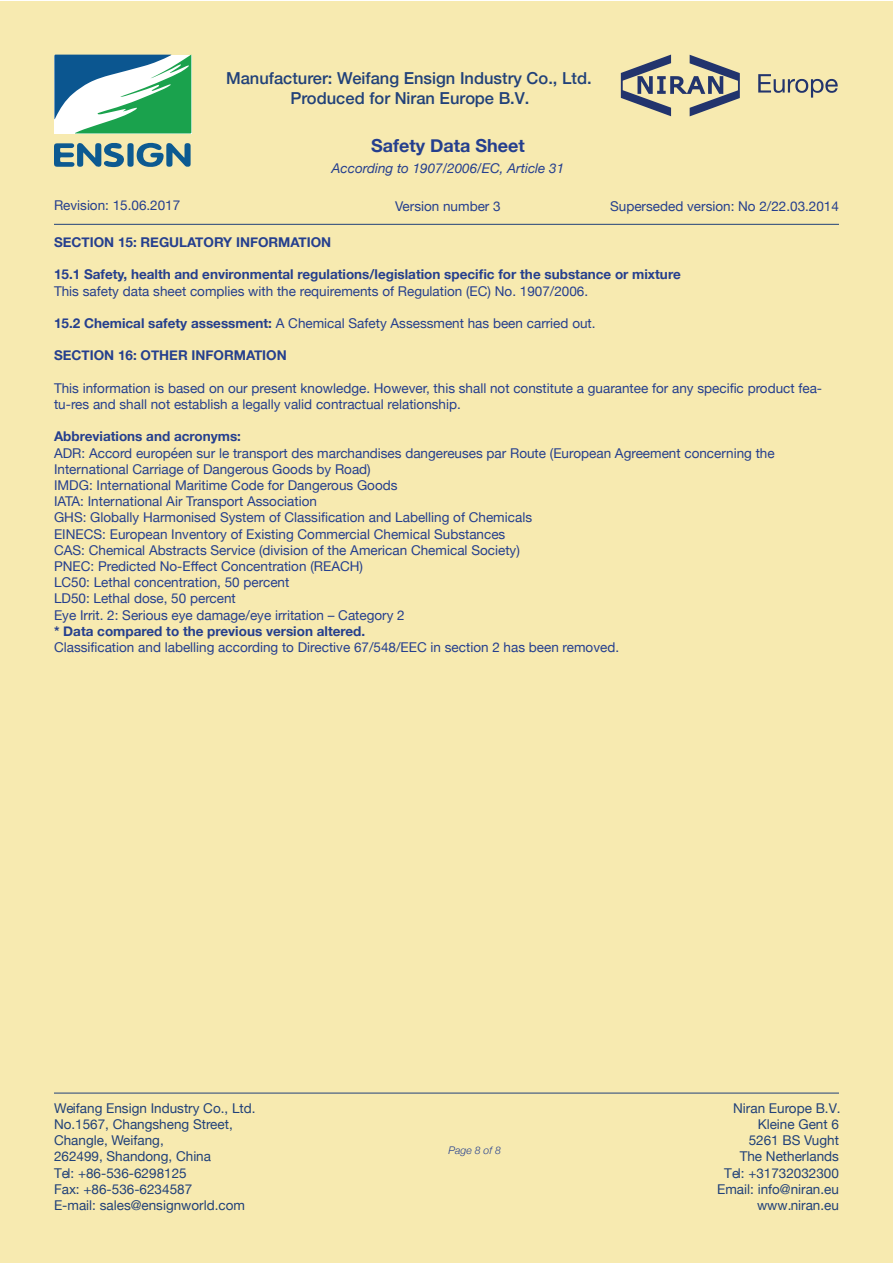
<style>
.page{position:relative;width:893px;height:1263px;background:#fff}
.page>*{position:absolute;margin:0;border:0;box-sizing:border-box;transform-origin:0 0}
.t1{font:700 18px "Helvetica Neue";color:#253f8e}
.t2{font:500 16.5px/19.8px "Helvetica Neue";color:#214179;text-align:center}
.t3{font:13.5px/16.2px "Helvetica Neue";color:#253f8e}
.t4{font:13.5px/16.2px "Helvetica Neue";color:#214179;text-align:right}
.t5{font:700 13.5px "Helvetica Neue";color:#253f8e}
.t6{font:italic 13.5px "Helvetica Neue";color:#253f8e}
.t7{font:italic 300 10.5px "Helvetica Neue";color:#253f8e}
.s1{font-weight:700}
</style>
<div class="page">
<div style="left:0;top:1px;width:893px;height:1262px;background:#f7eab0"></div>
<svg style="left:758px;top:74px;width:80px;height:24px"></svg>
<svg style="left:621px;top:55px;width:119px;height:61px"></svg>
<svg style="left:54px;top:55px;width:137px;height:78px;background:#71b4a4"></svg>
<svg style="left:54px;top:142px;width:137px;height:25px"></svg>
<hr style="left:54px;top:224px;width:785px;height:1px;background:#214179">
<hr style="left:54px;top:1093px;width:785px;height:1px;background:#214179">
<p class="t2" style="left:226px;top:67px;width:367px">Manufacturer: Weifang Ensign Industry Co., Ltd.<br>Produced for Niran Europe B.V.</p>
<h1 class="t1" style="left:371px;top:131px;width:155px">Safety Data Sheet</h1>
<p class="t6" style="left:331px;top:159px;width:234px">According to 1907/2006/EC, Article 31</p>
<p class="t3" style="left:54px;top:198px;width:128px">Revision: 15.06.2017</p>
<p class="t3" style="left:395px;top:199px;width:107px">Version number 3</p>
<p class="t3" style="left:610px;top:199px;width:230px">Superseded version: No 2/22.03.2014</p>
<p class="t5" style="left:54px;top:232px;width:279px">SECTION 15: REGULATORY INFORMATION</p>
<p class="t5" style="left:54px;top:264px;width:628px">15.1 Safety, health and environmental regulations/legislation specific for the substance or mixture</p>
<p class="t3" style="left:54px;top:283px;width:536px">This safety data sheet complies with the requirements of Regulation (EC) No. 1907/2006.</p>
<p class="t3" style="left:54px;top:316px;width:543px"><span class="s1">15.2 Chemical safety assessment:</span> A Chemical Safety Assessment has been carried out.</p>
<p class="t5" style="left:54px;top:345px;width:234px">SECTION 16: OTHER INFORMATION</p>
<p class="t3" style="left:54px;top:381px;width:770px">This information is based on our present knowledge. However, this shall not constitute a guarantee for any specific product fea&shy;tu-res and shall not establish a legally valid contractual relationship.</p>
<p class="t5" style="left:54px;top:426px;width:188px">Abbreviations and acronyms:</p>
<p class="t3" style="left:54px;top:445px;width:722px">ADR: Accord européen sur le transport des marchandises dangereuses par Route (European Agreement concerning the International Carriage of Dangerous Goods by Road)<br>IMDG: International Maritime Code for Dangerous Goods<br>IATA: International Air Transport Association<br>GHS: Globally Harmonised System of Classification and Labelling of Chemicals<br>EINECS: European Inventory of Existing Commercial Chemical Substances<br>CAS: Chemical Abstracts Service (division of the American Chemical Society)<br>PNEC: Predicted No-Effect Concentration (REACH)<br>LC50: Lethal concentration, 50 percent<br>LD50: Lethal dose, 50 percent<br>Eye Irrit. 2: Serious eye damage/eye irritation – Category 2</p>
<p class="t5" style="left:54px;top:620px;width:313px">* Data compared to the previous version altered.</p>
<p class="t3" style="left:54px;top:640px;width:567px">Classification and labelling according to Directive 67/548/EEC in section 2 has been removed.</p>
<p class="t4" style="left:54px;top:1100px;width:203px;text-align:left">Weifang Ensign Industry Co., Ltd.<br>No.1567, Changsheng Street,<br>Changle, Weifang,<br>262499, Shandong, China<br>Tel: +86-536-6298125<br>Fax: +86-536-6234587<br>E-mail: sales@ensignworld.com</p>
<p class="t7" style="left:448px;top:1142px;width:54px">Page 8 of 8</p>
<p class="t4" style="left:717px;top:1100px;width:125px">Niran Europe B.V.<br>Kleine Gent 6<br>5261 BS Vught<br>The Netherlands<br>Tel: +31732032300<br>Email: info@niran.eu www.niran.eu</p>
</div>
